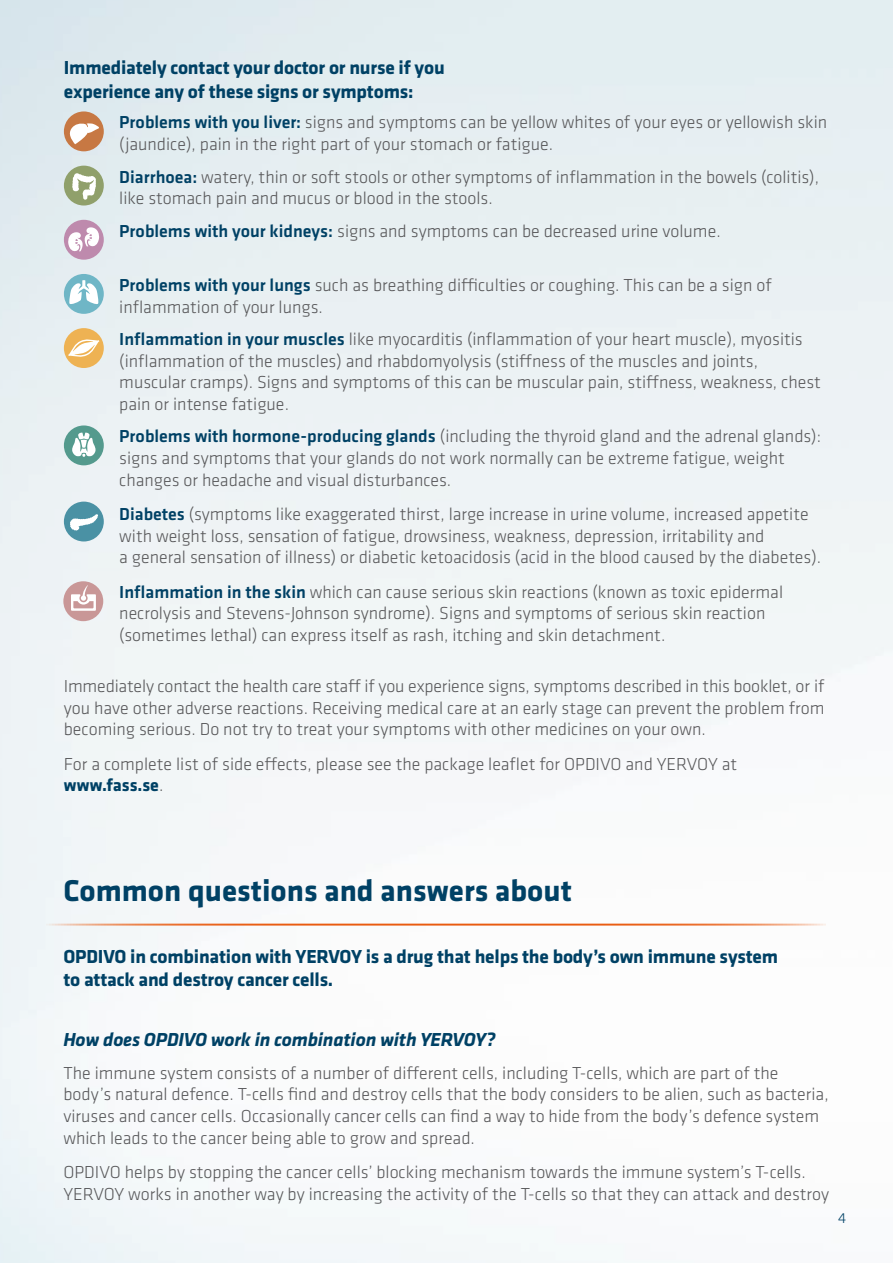
<style>
.page{position:relative;width:893px;height:1263px;background:#fff}
.page>*{position:absolute;margin:0;border:0;box-sizing:border-box;transform-origin:0 0}
.t1{font:700 31.2px "Klavika";color:#004165}
.t2{font:700 19.5px/23.4px "Klavika";letter-spacing:-.01em;color:#004165}
.t3{font:italic 700 19.5px "Klavika";letter-spacing:-.01em;color:#004165}
.t4{font:300 18px/21.6px "Klavika";color:#58585a}
.t5{font:300 15px "Klavika";color:#004165}
.s1{font-weight:500;color:#004165}
.s2{font-weight:700;color:#004165}
</style>
<div class="page">
<img style="left:0;top:0;width:893px;height:1263px">
<div style="left:64px;top:111px;width:40px;height:40px;background:#c77843;border-radius:50%"></div>
<svg style="left:68px;top:123px;width:33px;height:21px"></svg>
<div style="left:64px;top:166px;width:40px;height:39px;background:#90a06b;border-radius:50%"></div>
<svg style="left:72px;top:173px;width:24px;height:27px"></svg>
<div style="left:64px;top:220px;width:40px;height:40px;background:#be8aad;border-radius:50%"></div>
<svg style="left:68px;top:227px;width:32px;height:25px"></svg>
<div style="left:64px;top:274px;width:40px;height:40px;background:#6fb6c6;border-radius:50%"></div>
<svg style="left:69px;top:280px;width:30px;height:24px"></svg>
<div style="left:64px;top:328px;width:40px;height:40px;background:#eeb253;border-radius:50%"></div>
<svg style="left:68px;top:339px;width:31px;height:18px"></svg>
<div style="left:64px;top:425px;width:40px;height:40px;background:#549a8d;border-radius:50%"></div>
<svg style="left:72px;top:433px;width:24px;height:24px"></svg>
<div style="left:64px;top:502px;width:40px;height:39px;background:#4a91a4;border-radius:50%"></div>
<svg style="left:70px;top:514px;width:28px;height:17px"></svg>
<div style="left:64px;top:581px;width:39px;height:40px;background:#c99797;border-radius:50%"></div>
<svg style="left:71px;top:585px;width:25px;height:26px"></svg>
<hr style="left:42px;top:924px;width:784px;height:1px;background:#e95b10">
<p class="t2" style="left:64px;top:55px;width:382px">Immediately contact your doctor or nurse if you experience any of these signs or symptoms:</p>
<p class="t4" style="left:119px;top:111px;width:709px"><span class="s1">Problems with you liver:</span> signs and symptoms can be yellow whites of your eyes or yellowish skin (jaundice), pain in the right part of your stomach or fatigue.</p>
<p class="t4" style="left:119px;top:166px;width:701px"><span class="s1">Diarrhoea:</span> watery, thin or soft stools or other symptoms of inflammation in the bowels (colitis), like stomach pain and mucus or blood in the stools.</p>
<p class="t4" style="left:119px;top:220px;width:603px"><span class="s1">Problems with your kidneys:</span> signs and symptoms can be decreased urine volume.</p>
<p class="t4" style="left:119px;top:274px;width:654px"><span class="s1">Problems with your lungs</span> such as breathing difficulties or coughing. This can be a sign of inflammation of your lungs.</p>
<p class="t4" style="left:119px;top:328px;width:703px"><span class="s1">Inflammation in your muscles</span> like myocarditis (inflammation of your heart muscle), myositis (inflammation of the muscles) and rhabdomyolysis (stiffness of the muscles and joints, muscular cramps). Signs and symptoms of this can be muscular pain, stiffness, weakness, chest pain or intense fatigue.</p>
<p class="t4" style="left:119px;top:425px;width:703px"><span class="s1">Problems with hormone-producing glands</span> (including the thyroid gland and the adrenal glands): signs and symptoms that your glands do not work normally can be extreme fatigue, weight changes or headache and visual disturbances.</p>
<p class="t4" style="left:119px;top:503px;width:703px"><span class="s1">Diabetes</span> (symptoms like exaggerated thirst, large increase in urine volume, increased appetite with weight loss, sensation of fatigue, drowsiness, weakness, depression, irritability and<br>a general sensation of illness) or diabetic ketoacidosis (acid in the blood caused by the diabetes).</p>
<p class="t4" style="left:119px;top:581px;width:665px"><span class="s1">Inflammation in the skin</span> which can cause serious skin reactions (known as toxic epidermal necrolysis and Stevens-Johnson syndrome). Signs and symptoms of serious skin reaction (sometimes lethal) can express itself as rash, itching and skin detachment.</p>
<p class="t4" style="left:64px;top:675px;width:762px;text-align:justify">Immediately contact the health care staff if you experience signs, symptoms described in this booklet, or if you have other adverse reactions. Receiving medical care at an early stage can prevent the problem from becoming serious. Do not try to treat your symptoms with other medicines on your own.</p>
<p class="t4" style="left:64px;top:753px;width:675px">For a complete list of side effects, please see the package leaflet for OPDIVO and YERVOY at <span class="s2">www.fass.se</span>.</p>
<h1 class="t1" style="left:63px;top:868px;width:510px">Common questions and answers about</h1>
<p class="t2" style="left:63px;top:944px;width:716px">OPDIVO in combination with YERVOY is a drug that helps the body’s own immune system to attack and destroy cancer cells.</p>
<p class="t3" style="left:63px;top:1026px;width:434px">How does OPDIVO work in combination with YERVOY?</p>
<p class="t4" style="left:63px;top:1062px;width:767px">The immune system consists of a number of different cells, including T-cells, which are part of the body’s natural defence. T-cells find and destroy cells that the body considers to be alien, such as bacteria, viruses and cancer cells. Occasionally cancer cells can find a way to hide from the body’s defence system which leads to the cancer being able to grow and spread.</p>
<p class="t4" style="left:63px;top:1161px;width:767px">OPDIVO helps by stopping the cancer cells’ blocking mechanism towards the immune system’s T-cells.<br>YERVOY works in another way by increasing the activity of the T-cells so that they can attack and destroy</p>
<p class="t5" style="left:838px;top:1209px;width:10px">4</p>
</div>
